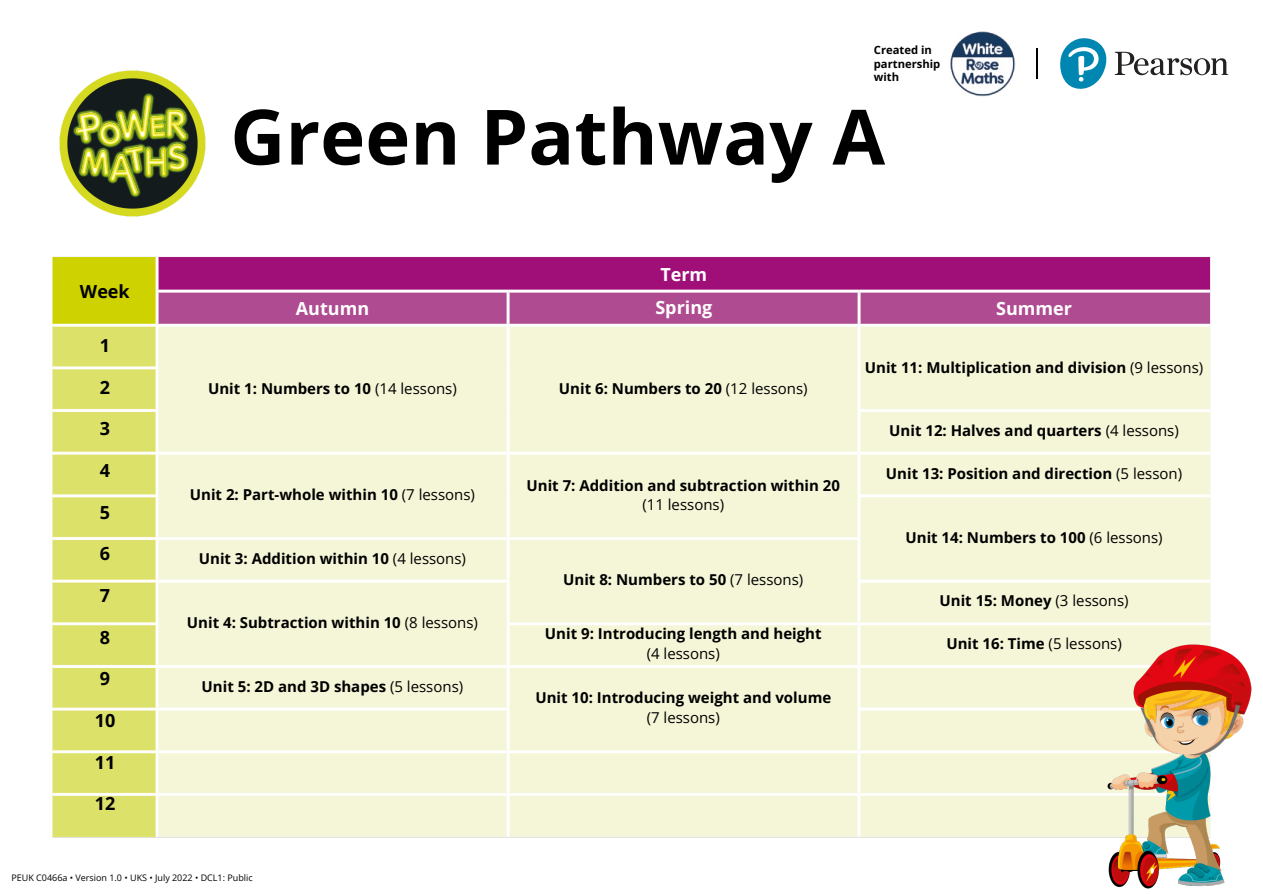
<style>
.page{position:relative;width:1263px;height:894px;background:#fff}
.page>*{position:absolute;margin:0;border:0;box-sizing:border-box;transform-origin:0 0}
.t1{font:700 76.35px "Open Sans";color:#000}
.t2{font:700 18px/33.8px "Open Sans";color:#fff}
.t3{font:700 18px "Open Sans";color:#000}
.t4{font:700 15px "Open Sans";color:#000}
.t5{font:15px "Open Sans";color:#000}
.t6{font:700 11.25px/13.5px "Open Sans";color:#000}
.t7{font:9px "Open Sans";color:#000}
.s1{font-weight:400}
</style>
<div class="page">
<img style="left:59px;top:70px;width:147px;height:147px">
<img style="left:60px;top:79px;width:143px;height:133px">
<img style="left:61px;top:81px;width:140px;height:129px">
<svg style="left:1115px;top:52px;width:113px;height:23px"></svg>
<svg style="left:1060px;top:38px;width:46px;height:51px"></svg>
<img style="left:950px;top:31px;width:65px;height:66px">
<hr style="left:1036px;top:48px;width:2px;height:31px;background:#000">
<img style="left:52px;top:256px;width:1159px;height:582px">
<img style="left:1104px;top:666px;width:121px;height:221px">
<img style="left:1111px;top:768px;width:64px;height:119px">
<img style="left:1126px;top:840px;width:49px;height:49px">
<svg style="left:1125px;top:839px;width:12px;height:3px"></svg>
<svg style="left:1112px;top:779px;width:14px;height:10px"></svg>
<svg style="left:1146px;top:862px;width:12px;height:19px"></svg>
<svg style="left:1160px;top:821px;width:29px;height:28px"></svg>
<svg style="left:1196px;top:820px;width:21px;height:47px"></svg>
<svg style="left:1162px;top:812px;width:6px;height:2px"></svg>
<img style="left:1126px;top:637px;width:126px;height:167px">
<svg style="left:1137px;top:776px;width:20px;height:11px"></svg>
<img style="left:1133px;top:694px;width:108px;height:68px">
<h4 class="t6" style="left:874px;top:43px;width:68px">Created in partnership with</h4>
<h4 class="t3" style="left:80px;top:278px;width:51px">Week</h4>
<h3 class="t3" style="left:100px;top:333px;width:12px">1</h3>
<h3 class="t3" style="left:100px;top:374px;width:12px">2</h3>
<h3 class="t3" style="left:100px;top:416px;width:12px">3</h3>
<h3 class="t3" style="left:100px;top:457px;width:12px">4</h3>
<h3 class="t3" style="left:100px;top:499px;width:12px">5</h3>
<h3 class="t3" style="left:100px;top:541px;width:12px">6</h3>
<h3 class="t3" style="left:100px;top:582px;width:12px">7</h3>
<h3 class="t3" style="left:100px;top:624px;width:12px">8</h3>
<h3 class="t3" style="left:100px;top:666px;width:12px">9</h3>
<h3 class="t3" style="left:95px;top:707px;width:22px">10</h3>
<h3 class="t3" style="left:95px;top:749px;width:22px">11</h3>
<h3 class="t3" style="left:95px;top:790px;width:22px">12</h3>
<h4 class="t1" style="left:230px;top:83px;width:656px">Green Pathway A</h4>
<h3 class="t2" style="left:296px;top:291px;width:75px">Autumn</h3>
<h4 class="t2" style="left:655px;top:257px;width:58px">Term<br>Spring</h4>
<h2 class="t2" style="left:996px;top:291px;width:77px">Summer</h2>
<p class="t4" style="left:208px;top:378px;width:250px">Unit 1: Numbers to 10 <span class="s1">(14 lessons)</span></p>
<p class="t4" style="left:190px;top:484px;width:287px">Unit 2: Part-whole within 10 <span class="s1">(7 lessons)</span></p>
<p class="t4" style="left:199px;top:548px;width:269px">Unit 3: Addition within 10 <span class="s1">(4 lessons)</span></p>
<h5 class="t4" style="left:187px;top:611px;width:293px">Unit 4: Subtraction within 10 <span class="s1">(8 lessons)</span></h5>
<p class="t4" style="left:202px;top:675px;width:263px">Unit 5: 2D and 3D shapes <span class="s1">(5 lessons)</span></p>
<p class="t4" style="left:559px;top:378px;width:250px">Unit 6: Numbers to 20 <span class="s1">(12 lessons)</span></p>
<h4 class="t4" style="left:527px;top:474px;width:315px">Unit 7: Addition and subtraction within 20</h4>
<h4 class="t5" style="left:642px;top:493px;width:83px">(11 lessons)</h4>
<h1 class="t4" style="left:563px;top:569px;width:242px">Unit 8: Numbers to 50 <span class="s1">(7 lessons)</span></h1>
<p class="t4" style="left:545px;top:623px;width:278px">Unit 9: Introducing length and height</p>
<h2 class="t5" style="left:647px;top:642px;width:75px">(4 lessons)</h2>
<h2 class="t4" style="left:535px;top:687px;width:297px">Unit 10: Introducing weight and volume</h2>
<h2 class="t5" style="left:647px;top:706px;width:75px">(7 lessons)</h2>
<h3 class="t4" style="left:865px;top:356px;width:340px">Unit 11: Multiplication and division <span class="s1">(9 lessons)</span></h3>
<h2 class="t4" style="left:889px;top:420px;width:291px">Unit 12: Halves and quarters <span class="s1">(4 lessons)</span></h2>
<h4 class="t4" style="left:886px;top:462px;width:298px">Unit 13: Position and direction <span class="s1">(5 lesson)</span></h4>
<h4 class="t4" style="left:905px;top:526px;width:259px">Unit 14: Numbers to 100 <span class="s1">(6 lessons)</span></h4>
<h4 class="t4" style="left:939px;top:590px;width:191px">Unit 15: Money <span class="s1">(3 lessons)</span></h4>
<h4 class="t4" style="left:946px;top:632px;width:177px">Unit 16: Time <span class="s1">(5 lessons)</span></h4>
<h4 class="t7" style="left:11px;top:870px;width:243px">PEUK C0466a • Version 1.0 • UKS • July 2022 • DCL1: Public</h4>
</div>
